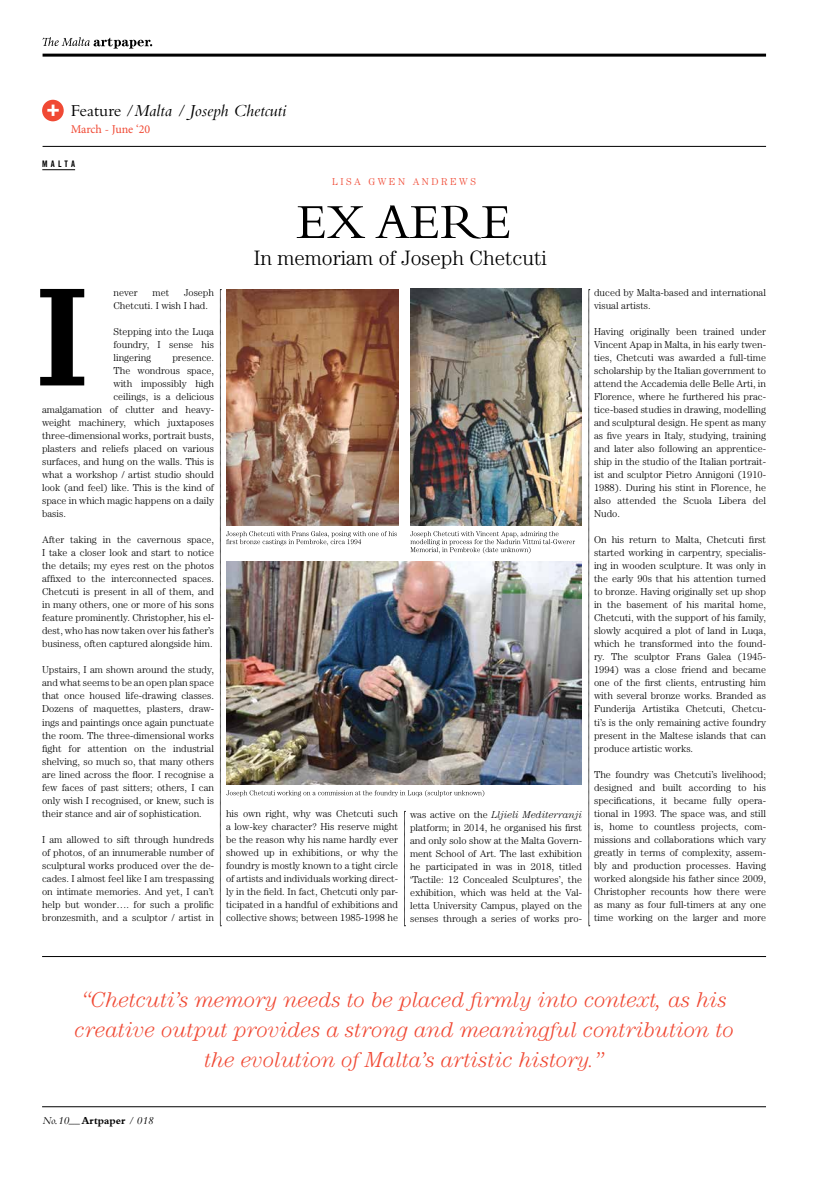
<style>
.page{position:relative;width:837px;height:1177px;background:#fff}
.page>*{position:absolute;margin:0;border:0;box-sizing:border-box;transform-origin:0 0}
.t1{font:900 131.4px "Bell Gothic";color:#000}
.t2{font:51px "Bembo";color:#000}
.t3{font:italic 300 21.8px/30px "Century Std";color:#f04934;text-align:center}
.t4{font:300 20.9px "Century Std";color:#000}
.t5{font:italic 17.4px "Bembo";color:#000}
.t6{font:12px "Minion Pro";letter-spacing:-.01em;color:#f04934}
.t7{font:italic 11px "Bembo";color:#000}
.t8{font:300 10px/13px "Century Std";color:#000;text-align:justify}
.t9{font:300 10px "Century Std";letter-spacing:.25em;color:#f04934}
.t10{font:9px "Trade Gothic Bold Cond Twenty";letter-spacing:.34em;color:#000}
.s1{font-style:normal}
.s2{font-style:italic}
.s3{font-weight:700;font-style:normal}
</style>
<div class="page">
<hr style="left:43px;top:54px;width:722px;height:3px;background:#000">
<svg style="left:43px;top:37px;width:109px;height:12px"></svg>
<hr style="left:43px;top:146px;width:722px;height:1px;background:#000">
<hr style="left:42px;top:1106px;width:723px;height:1px;background:#000">
<hr style="left:42px;top:169px;width:33px;height:1px;background:#000">
<svg style="left:588px;top:289px;width:1px;height:637px"></svg>
<img style="left:410px;top:288px;width:171px;height:237px">
<hr style="left:42px;top:956px;width:723px;height:1px;background:#000">
<img style="left:220px;top:289px;width:355px;height:637px">
<svg style="left:42px;top:100px;width:22px;height:21px"></svg>
<h3 class="t5" style="left:71px;top:100px;width:217px"><span class="s1">Feature /</span>Malta / Joseph Chetcuti</h3>
<p class="t6" style="left:71px;top:121px;width:81px">March - June ‘20</p>
<p class="t10" style="left:42px;top:158px;width:34px">MALTA</p>
<h1 class="t1" style="left:37px;top:261px;width:53px">I</h1>
<p class="t8" style="left:113px;top:286px;width:102px;text-indent:70px">Joseph<br>Chetcuti. I wish I had.</p>
<p class="t8" style="left:113px;top:325px;width:102px">Stepping into the Luqa foundry, I sense his lingering</p>
<p class="t8" style="left:113px;top:286px;width:26px">never</p>
<p class="t8" style="left:152px;top:286px;width:18px">met</p>
<p class="t8" style="left:172px;top:351px;width:43px">presence.</p>
<p class="t8" style="left:113px;top:364px;width:102px">The wondrous space,</p>
<p class="t8" style="left:113px;top:377px;width:102px">with impossibly high</p>
<p class="t8" style="left:113px;top:390px;width:102px">ceilings, is a delicious</p>
<p class="t8" style="left:42px;top:403px;width:173px">amalgamation of clutter and heavy-</p>
<p class="t8" style="left:42px;top:416px;width:173px">weight machinery, which juxtaposes</p>
<p class="t8" style="left:42px;top:429px;width:173px">three-dimensional works, portrait busts,</p>
<p class="t8" style="left:42px;top:442px;width:173px">plasters and reliefs placed on various</p>
<p class="t8" style="left:42px;top:455px;width:173px">surfaces, and hung on the walls. This is</p>
<p class="t8" style="left:42px;top:468px;width:173px">what a workshop / artist studio should</p>
<p class="t8" style="left:42px;top:481px;width:173px">look (and feel) like. This is the kind of</p>
<p class="t8" style="left:42px;top:494px;width:173px">space in which magic happens on a daily</p>
<p class="t8" style="left:42px;top:507px;width:25px">basis.</p>
<p class="t8" style="left:42px;top:533px;width:173px">After taking in the cavernous space, I take a closer look and start to notice the details; my eyes rest on the photos affixed to the interconnected spaces.<br>Chetcuti is present in all of them, and in many others, one or more of his sons feature prominently. Christopher, his el&shy;dest, who has now taken over his father’s business, often captured alongside him.</p>
<p class="t8" style="left:42px;top:663px;width:173px">Upstairs, I am shown around the study, and what seems to be an open plan space that once housed life-drawing classes.<br>Dozens of maquettes, plasters, draw&shy;ings and paintings once again punctuate the room. The three-dimensional works fight for attention on the industrial shelving, so much so, that many others are lined across the floor. I recognise a few faces of past sitters; others, I can only wish I recognised, or knew, such is their stance and air of sophistication.</p>
<p class="t8" style="left:42px;top:832px;width:173px">I am allowed to sift through hundreds of photos, of an innumerable number of sculptural works produced over the de&shy;cades. I almost feel like I am trespassing on intimate memories. And yet, I can’t help but wonder…. for such a prolific bronzesmith, and a sculptor / artist in</p>
<p class="t9" style="left:332px;top:176px;width:145px">LISA GWEN ANDREWS</p>
<h2 class="t2" style="left:296px;top:192px;width:216px">EX AERE</h2>
<h3 class="t4" style="left:254px;top:245px;width:294px">In memoriam of Joseph Chetcuti</h3>
<p class="t8" style="left:226px;top:807px;width:173px">his own right, why was Chetcuti such a low-key character? His reserve might be the reason why his name hardly ever showed up in exhibitions, or why the foundry is mostly known to a tight circle of artists and individuals working direct&shy;ly in the field. In fact, Chetcuti only par&shy;ticipated in a handful of exhibitions and collective shows; between 1985-1998 he</p>
<p class="t8" style="left:410px;top:807px;width:173px">was active on the <span class="s2">Lljieli Mediterranji </span>platform; in 2014, he organised his first and only solo show at the Malta Govern&shy;ment School of Art. The last exhibition he participated in was in 2018, titled ‘Tactile: 12 Concealed Sculptures’, the exhibition, which was held at the Val&shy;letta University Campus, played on the senses through a series of works pro-</p>
<p class="t8" style="left:594px;top:286px;width:173px">duced by Malta-based and international visual artists.</p>
<p class="t8" style="left:594px;top:325px;width:173px">Having originally been trained under Vincent Apap in Malta, in his early twen&shy;ties, Chetcuti was awarded a full-time scholarship by the Italian government to attend the Accademia delle Belle Arti, in Florence, where he furthered his prac&shy;tice-based studies in drawing, modelling and sculptural design. He spent as many as five years in Italy, studying, training and later also following an apprentice&shy;ship in the studio of the Italian portrait&shy;ist and sculptor Pietro Annigoni (1910- 1988). During his stint in Florence, he also attended the Scuola Libera del Nudo.</p>
<p class="t8" style="left:594px;top:533px;width:173px">On his return to Malta, Chetcuti first started working in carpentry, specialis&shy;ing in wooden sculpture. It was only in the early 90s that his attention turned to bronze. Having originally set up shop in the basement of his marital home, Chetcuti, with the support of his family, slowly acquired a plot of land in Luqa, which he transformed into the found&shy;ry. The sculptor Frans Galea (1945- 1994) was a close friend and became one of the first clients, entrusting him with several bronze works. Branded as Funderija Artistika Chetcuti, Chetcu&shy;ti’s is the only remaining active foundry present in the Maltese islands that can produce artistic works.</p>
<p class="t8" style="left:594px;top:767px;width:173px">The foundry was Chetcuti’s livelihood; designed and built according to his specifications, it became fully opera&shy;tional in 1993. The space was, and still is, home to countless projects, com&shy;missions and collaborations which vary greatly in terms of complexity, assem&shy;bly and production processes. Having worked alongside his father since 2009, Christopher recounts how there were as many as four full-timers at any one time working on the larger and more</p>
<h3 class="t3" style="left:75px;top:983px;width:660px">“Chetcuti’s memory needs to be placed firmly into context, as his creative output provides a strong and meaningful contribution to the evolution of Malta’s artistic history.”</h3>
<p class="t7" style="left:43px;top:1114px;width:112px">No.10__ <span class="s3">Artpaper</span> / 018</p>
</div>
